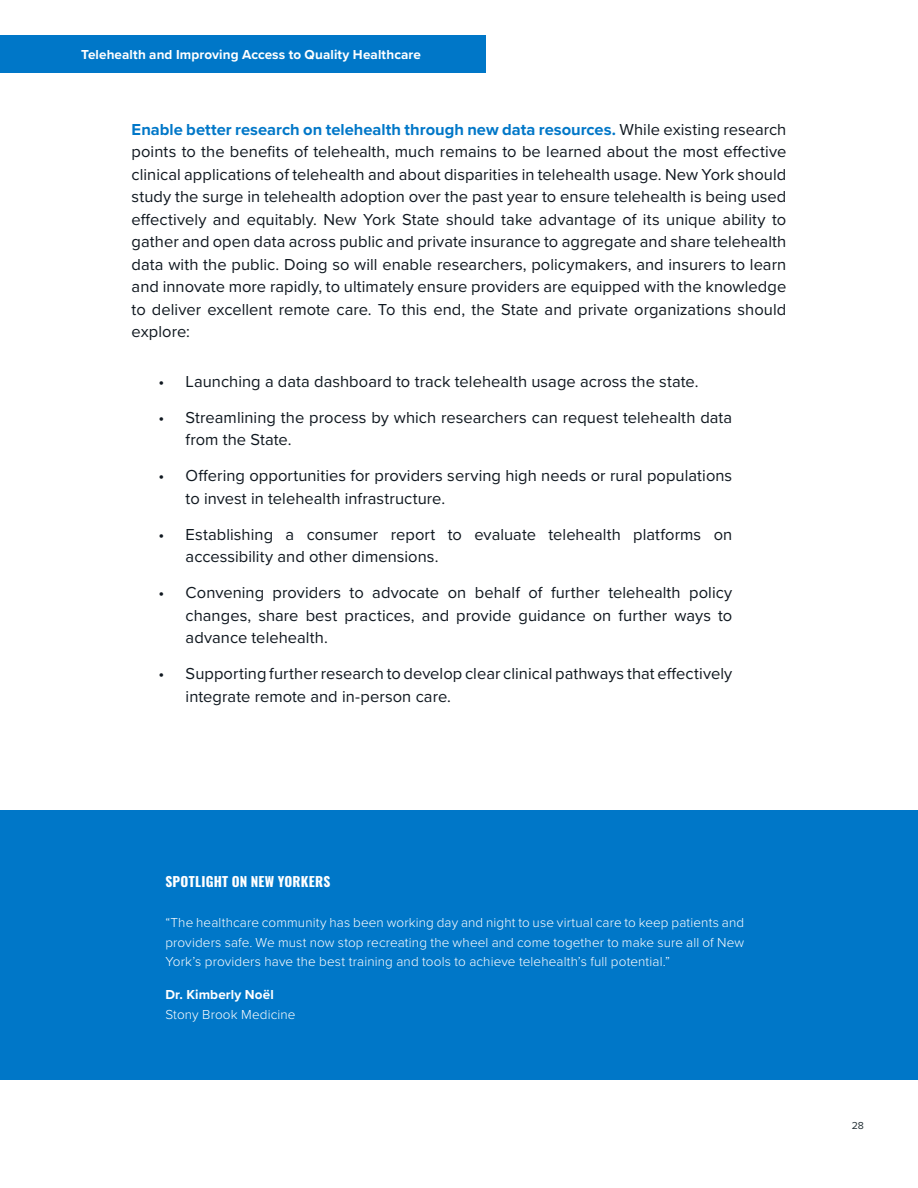
<style>
.page{position:relative;width:918px;height:1188px;background:#fff}
.page>*{position:absolute;margin:0;border:0;box-sizing:border-box;transform-origin:0 0}
.t1{font:16.5px/22.5px "Proxima Nova";letter-spacing:.005em;color:#101820}
.t2{font:300 13.5px/19.5px "Proxima Nova";letter-spacing:.01em;color:#fff;text-align:justify}
.t3{font:700 13.5px "Proxima Nova";letter-spacing:.01em;color:#fff}
.t4{font:700 13.5px "Oswald";letter-spacing:.02em;color:#fff}
.t5{font:10.5px "Proxima Nova";color:#263238}
.s1{font-weight:700;color:#0077c8}
</style>
<div class="page">
<div style="left:0;top:810px;width:918px;height:270px;background:#0077c8"></div>
<div style="left:0;top:35px;width:486px;height:38px;background:#0077c8"></div>
<p class="t3" style="left:81px;top:45px;width:342px">Telehealth and Improving Access to Quality Healthcare</p>
<p class="t1" style="left:132px;top:117px;width:656px;text-align:justify"><span class="s1">Enable better research on telehealth through new data resources.</span> While existing research points to the benefits of telehealth, much remains to be learned about the most effective clinical applications of telehealth and about disparities in telehealth usage. New York should study the surge in telehealth adoption over the past year to ensure telehealth is being used effectively and equitably. New York State should take advantage of its unique ability to gather and open data across public and private insurance to aggregate and share telehealth data with the public. Doing so will enable researchers, policymakers, and insurers to learn and innovate more rapidly, to ultimately ensure providers are equipped with the knowledge to deliver excellent remote care. To this end, the State and private organizations should explore:</p>
<p class="t1" style="left:159px;top:369px;width:541px">• Launching a data dashboard to track telehealth usage across the state.</p>
<p class="t1" style="left:186px;top:405px;width:548px;text-indent:-27px">• Streamlining the process by which researchers can request telehealth data from the State.</p>
<p class="t1" style="left:186px;top:464px;width:548px;text-indent:-27px">• Offering opportunities for providers serving high needs or rural populations to invest in telehealth infrastructure.</p>
<p class="t1" style="left:186px;top:522px;width:548px;text-indent:-27px">• Establishing a consumer report to evaluate telehealth platforms on accessibility and other dimensions.</p>
<p class="t1" style="left:186px;top:581px;width:548px;text-align:justify;text-indent:-27px">• Convening providers to advocate on behalf of further telehealth policy changes, share best practices, and provide guidance on further ways to advance telehealth.</p>
<p class="t1" style="left:186px;top:662px;width:548px;text-indent:-27px">• Supporting further research to develop clear clinical pathways that effectively integrate remote and in-person care.</p>
<p class="t4" style="left:165px;top:875px;width:167px">SPOTLIGHT ON NEW YORKERS</p>
<p class="t2" style="left:165px;top:912px;width:580px">“The healthcare community has been working day and night to use virtual care to keep patients and providers safe. We must now stop recreating the wheel and come together to make sure all of New York’s providers have the best training and tools to achieve telehealth’s full potential.”</p>
<p class="t3" style="left:165px;top:985px;width:110px">Dr. Kimberly Noël</p>
<p class="t2" style="left:165px;top:1004px;width:132px">Stony Brook Medicine</p>
<p class="t5" style="left:852px;top:1118px;width:14px">28</p>
</div>
